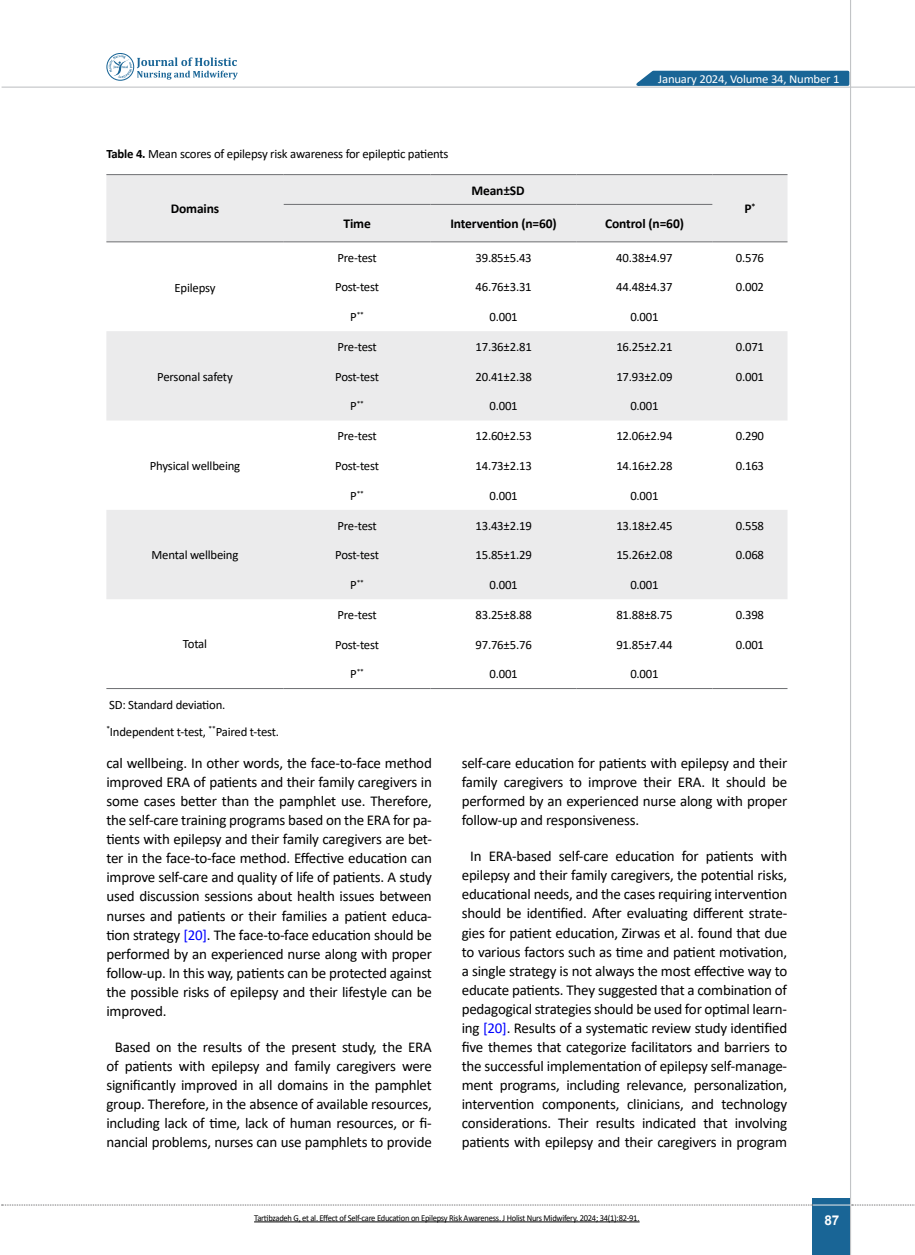
<style>
.page{position:relative;width:915px;height:1255px;background:#fff}
.page>*{position:absolute;margin:0;border:0;box-sizing:border-box;transform-origin:0 0}
.t1{font:15px/19px "Calibri";letter-spacing:-.015em;color:#000;text-align:justify}
.t2{font:700 13.5px "Calibri";letter-spacing:-.01em;color:#000}
.t3{font:700 13.5px "Arial";color:#fff}
.t4{font:12.75px/26.2px "Calibri";letter-spacing:-.015em;color:#000}
.t5{font:12.15px "Calibri";letter-spacing:-.015em;color:#fff;scale:1.05 1}
.t6{font:9px "Calibri";letter-spacing:-.03em;color:#000;scale:.95 1}
.t7{font:7.5px "Calibri";color:#000}
.s1{font-weight:700}
.s2{font-size:12.75px}
.s3{color:#00f}
</style>
<div class="page">
<div style="left:812px;top:1198px;width:38px;height:56px;background:#196596"></div>
<hr style="left:849px;top:0;width:1px;height:1254px;background:#c2c4c6">
<hr style="left:2px;top:87px;width:912px;height:1px;background:#c2c4c6">
<hr style="left:812px;top:1204px;width:38px;height:1px;background:#ebebec">
<svg style="left:2px;top:1204px;width:810px;height:1px"></svg>
<svg style="left:851px;top:1204px;width:64px;height:1px"></svg>
<svg style="left:629px;top:69px;width:221px;height:18px;background:#4984ab"></svg>
<svg style="left:106px;top:53px;width:132px;height:28px"></svg>
<svg style="left:106px;top:175px;width:681px;height:424px;fill:#ebebec"></svg>
<hr style="left:106px;top:688px;width:177px;height:1px;background:#6d6e71">
<hr style="left:283px;top:688px;width:147px;height:1px;background:#6d6e71">
<hr style="left:430px;top:688px;width:146px;height:1px;background:#6d6e71">
<hr style="left:576px;top:688px;width:136px;height:1px;background:#6d6e71">
<hr style="left:712px;top:688px;width:75px;height:1px;background:#6d6e71">
<hr style="left:106px;top:174px;width:177px;height:1px;background:#6d6e71">
<hr style="left:106px;top:241px;width:177px;height:1px;background:#6d6e71">
<hr style="left:283px;top:174px;width:147px;height:1px;background:#6d6e71">
<hr style="left:430px;top:174px;width:146px;height:1px;background:#6d6e71">
<hr style="left:576px;top:174px;width:136px;height:1px;background:#6d6e71">
<hr style="left:712px;top:174px;width:75px;height:1px;background:#6d6e71">
<hr style="left:712px;top:241px;width:75px;height:1px;background:#6d6e71">
<hr style="left:283px;top:204px;width:147px;height:1px;background:#6d6e71">
<hr style="left:430px;top:204px;width:146px;height:1px;background:#6d6e71">
<hr style="left:576px;top:204px;width:136px;height:1px;background:#6d6e71">
<hr style="left:283px;top:241px;width:147px;height:1px;background:#6d6e71">
<hr style="left:430px;top:241px;width:146px;height:1px;background:#6d6e71">
<hr style="left:576px;top:241px;width:136px;height:1px;background:#6d6e71">
<hr style="left:254px;top:1221px;width:385px;height:1px;background:#000">
<p class="t4" style="left:106px;top:141px;width:343px"><span class="s1">Table 4.</span> Mean scores of epilepsy risk awareness for epileptic patients</p>
<p class="t2" style="left:171px;top:199px;width:50px">Domains</p>
<p class="t2" style="left:471px;top:180px;width:55px">Mean±SD</p>
<p class="t5" style="left:658px;top:70px;width:174px">January 2024, Volume 34, Number 1</p>
<p class="t2" style="left:744px;top:199px;width:12px">P<sup>*</sup></p>
<p class="t4" style="left:174px;top:274px;width:42px">Epilepsy</p>
<p class="t4" style="left:157px;top:363px;width:77px">Personal safety</p>
<p class="t4" style="left:150px;top:452px;width:92px">Physical wellbeing</p>
<p class="t4" style="left:151px;top:541px;width:88px">Mental wellbeing</p>
<p class="t4" style="left:183px;top:630px;width:26px">Total</p>
<p class="t4" style="left:106px;top:691px;width:174px">SD: Standard deviation. <sup>*</sup>Independent t-test, <sup>**</sup>Paired t-test.</p>
<p class="t2" style="left:343px;top:214px;width:29px">Time</p>
<p class="t2" style="left:450px;top:214px;width:108px">Intervention (n=60)</p>
<p class="t2" style="left:605px;top:214px;width:80px">Control (n=60)</p>
<p class="t4" style="left:337px;top:244px;width:41px">Pre-test</p>
<p class="t4" style="left:475px;top:244px;width:58px">39.85±5.43</p>
<p class="t4" style="left:616px;top:244px;width:58px">40.38±4.97</p>
<p class="t4" style="left:735px;top:244px;width:30px">0.576</p>
<p class="t4" style="left:335px;top:273px;width:45px">Post-test</p>
<p class="t4" style="left:475px;top:273px;width:58px">46.76±3.31</p>
<p class="t4" style="left:616px;top:273px;width:58px">44.48±4.37</p>
<p class="t4" style="left:735px;top:273px;width:30px">0.002</p>
<p class="t7" style="left:350px;top:309px;width:15px"><span class="s2">P</span>**</p>
<p class="t4" style="left:489px;top:303px;width:30px">0.001</p>
<p class="t4" style="left:630px;top:303px;width:30px">0.001</p>
<p class="t4" style="left:337px;top:333px;width:41px">Pre-test</p>
<p class="t4" style="left:475px;top:333px;width:58px">17.36±2.81</p>
<p class="t4" style="left:616px;top:333px;width:58px">16.25±2.21</p>
<p class="t4" style="left:735px;top:333px;width:30px">0.071</p>
<p class="t4" style="left:335px;top:363px;width:45px">Post-test</p>
<p class="t4" style="left:475px;top:363px;width:58px">20.41±2.38</p>
<p class="t4" style="left:616px;top:363px;width:58px">17.93±2.09</p>
<p class="t4" style="left:735px;top:363px;width:30px">0.001</p>
<p class="t7" style="left:350px;top:398px;width:15px"><span class="s2">P</span>**</p>
<p class="t4" style="left:489px;top:393px;width:30px">0.001</p>
<p class="t4" style="left:630px;top:393px;width:30px">0.001</p>
<p class="t4" style="left:337px;top:422px;width:41px">Pre-test</p>
<p class="t4" style="left:475px;top:422px;width:58px">12.60±2.53</p>
<p class="t4" style="left:616px;top:422px;width:58px">12.06±2.94</p>
<p class="t4" style="left:735px;top:422px;width:30px">0.290</p>
<p class="t4" style="left:335px;top:452px;width:45px">Post-test</p>
<p class="t4" style="left:475px;top:452px;width:58px">14.73±2.13</p>
<p class="t4" style="left:616px;top:452px;width:58px">14.16±2.28</p>
<p class="t4" style="left:735px;top:452px;width:30px">0.163</p>
<p class="t7" style="left:350px;top:488px;width:15px"><span class="s2">P</span>**</p>
<p class="t4" style="left:489px;top:482px;width:30px">0.001</p>
<p class="t4" style="left:630px;top:482px;width:30px">0.001</p>
<p class="t4" style="left:337px;top:512px;width:41px">Pre-test</p>
<p class="t4" style="left:475px;top:512px;width:58px">13.43±2.19</p>
<p class="t4" style="left:616px;top:512px;width:58px">13.18±2.45</p>
<p class="t4" style="left:735px;top:512px;width:30px">0.558</p>
<p class="t4" style="left:335px;top:541px;width:45px">Post-test</p>
<p class="t4" style="left:475px;top:541px;width:58px">15.85±1.29</p>
<p class="t4" style="left:616px;top:541px;width:58px">15.26±2.08</p>
<p class="t4" style="left:735px;top:541px;width:30px">0.068</p>
<p class="t7" style="left:350px;top:577px;width:15px"><span class="s2">P</span>**</p>
<p class="t4" style="left:489px;top:571px;width:30px">0.001</p>
<p class="t4" style="left:630px;top:571px;width:30px">0.001</p>
<p class="t4" style="left:337px;top:601px;width:41px">Pre-test</p>
<p class="t4" style="left:475px;top:601px;width:58px">83.25±8.88</p>
<p class="t4" style="left:616px;top:601px;width:58px">81.88±8.75</p>
<p class="t4" style="left:735px;top:601px;width:30px">0.398</p>
<p class="t4" style="left:335px;top:631px;width:45px">Post-test</p>
<p class="t4" style="left:475px;top:631px;width:58px">97.76±5.76</p>
<p class="t4" style="left:616px;top:631px;width:58px">91.85±7.44</p>
<p class="t4" style="left:735px;top:631px;width:30px">0.001</p>
<p class="t7" style="left:350px;top:666px;width:15px"><span class="s2">P</span>**</p>
<p class="t4" style="left:489px;top:660px;width:30px">0.001</p>
<p class="t4" style="left:630px;top:660px;width:30px">0.001</p>
<p class="t1" style="left:106px;top:753px;width:327px">cal wellbeing. In other words, the face-to-face method improved ERA of patients and their family caregivers in some cases better than the pamphlet use. Therefore, the self-care training programs based on the ERA for pa&shy;tients with epilepsy and their family caregivers are bet&shy;ter in the face-to-face method. Effective education can improve self-care and quality of life of patients. A study used discussion sessions about health issues between nurses and patients or their families a patient educa&shy;tion strategy <span class="s3">[20]</span>. The face-to-face education should be performed by an experienced nurse along with proper follow-up. In this way, patients can be protected against the possible risks of epilepsy and their lifestyle can be improved.</p>
<p class="t1" style="left:106px;top:1036px;width:327px;text-align:center">Based on the results of the present study, the ERA of patients with epilepsy and family caregivers were significantly improved in all domains in the pamphlet group. Therefore, in the absence of available resources, including lack of time, lack of human resources, or fi&shy;nancial problems, nurses can use pamphlets to provide</p>
<p class="t1" style="left:461px;top:753px;width:327px">self-care education for patients with epilepsy and their family caregivers to improve their ERA. It should be performed by an experienced nurse along with proper follow-up and responsiveness.</p>
<p class="t1" style="left:461px;top:846px;width:327px;text-align:center">In ERA-based self-care education for patients with epilepsy and their family caregivers, the potential risks, educational needs, and the cases requiring intervention should be identified. After evaluating different strate&shy;gies for patient education, Zirwas et al. found that due to various factors such as time and patient motivation, a single strategy is not always the most effective way to educate patients. They suggested that a combination of pedagogical strategies should be used for optimal learn&shy;ing <span class="s3">[20]</span>. Results of a systematic review study identified five themes that categorize facilitators and barriers to the successful implementation of epilepsy self-manage&shy;ment programs, including relevance, personalization, intervention components, clinicians, and technology considerations. Their results indicated that involving patients with epilepsy and their caregivers in program</p>
<p class="t6" style="left:254px;top:1211px;width:407px">Tartibzadeh G, et al. Effect of Self-care Education on Epilepsy Risk Awareness. J Holist Nurs Midwifery. 2024; 34(1):82-91.</p>
<p class="t3" style="left:824px;top:1210px;width:17px">87</p>
</div>
